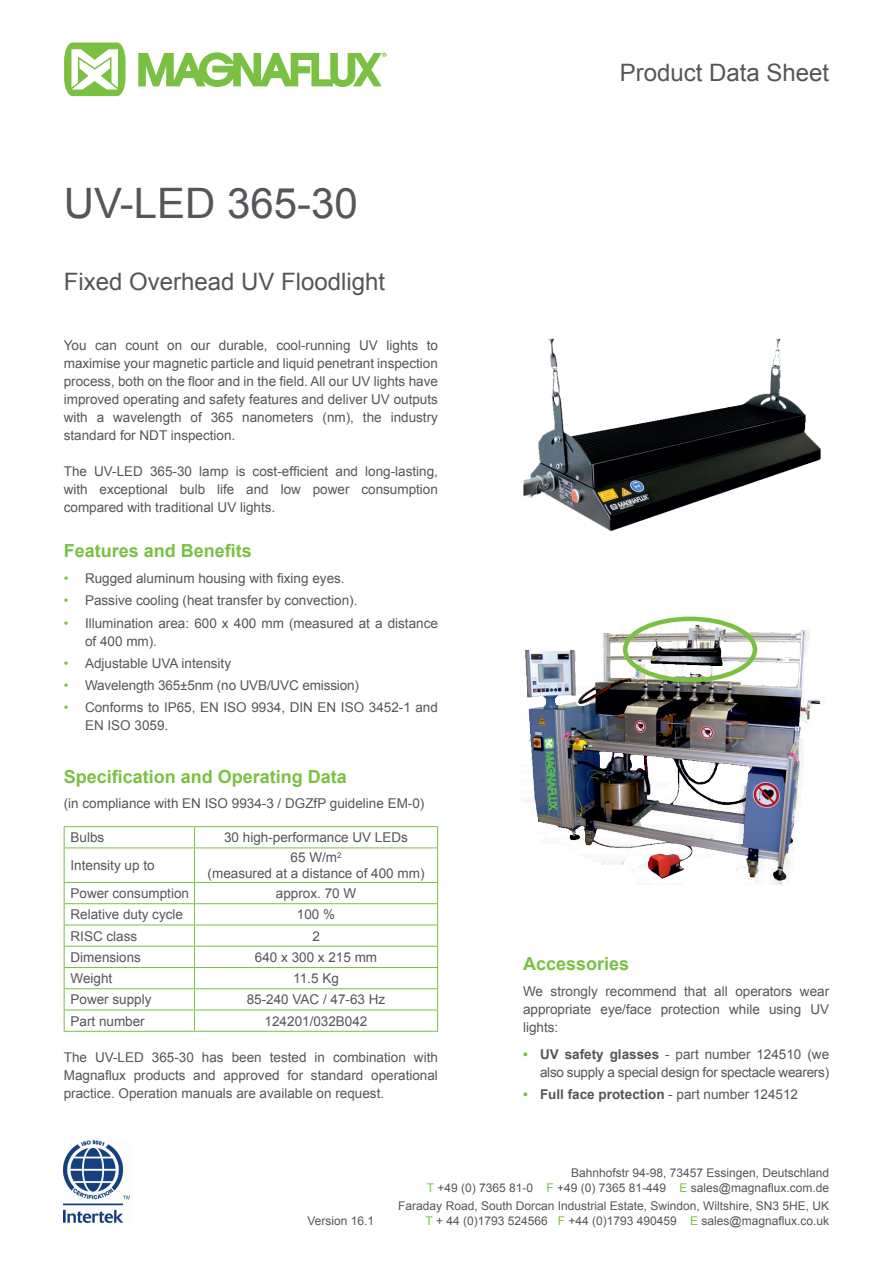
<style>
.page{position:relative;width:893px;height:1263px;background:#fff}
.page>*{position:absolute;margin:0;border:0;box-sizing:border-box;transform-origin:0 0}
.t1{font:42px "Arial";color:#55565a}
.t2{font:24px "Arial";color:#55565a}
.t3{font:700 18px "Arial";color:#7ac143}
.t4{font:13.5px/18px "Arial";color:#55565a;text-align:justify}
.t5{font:13.5px/18px "Arial";letter-spacing:-.02em;color:#55565a;text-align:right}
.t6{font:700 13.5px "Arial";color:#55565a}
.t7{font:12px/14.4px "Arial";color:#55565a;text-align:right}
.s1{color:#7ac143}
.s2{font-weight:700;color:#7ac143}
.s3{font-weight:700}
.s4{font-weight:400}
</style>
<div class="page">
<svg style="left:138px;top:52px;width:248px;height:35px"></svg>
<svg style="left:64px;top:43px;width:62px;height:53px"></svg>
<img style="left:523px;top:338px;width:298px;height:194px">
<img style="left:64px;top:1140px;width:66px;height:84px">
<svg style="left:195px;top:827px;width:242px;height:204px"></svg>
<hr style="left:64px;top:826px;width:131px;height:1px;background:#7ac143">
<svg style="left:64px;top:827px;width:1px;height:20px"></svg>
<hr style="left:195px;top:826px;width:243px;height:1px;background:#7ac143">
<svg style="left:194px;top:827px;width:1px;height:20px"></svg>
<svg style="left:437px;top:827px;width:1px;height:20px"></svg>
<hr style="left:64px;top:847px;width:131px;height:1px;background:#7ac143">
<hr style="left:64px;top:848px;width:1px;height:34px;background:#7ac143">
<hr style="left:195px;top:847px;width:243px;height:1px;background:#7ac143">
<hr style="left:194px;top:848px;width:1px;height:34px;background:#7ac143">
<hr style="left:437px;top:848px;width:1px;height:34px;background:#7ac143">
<hr style="left:64px;top:882px;width:131px;height:1px;background:#7ac143">
<hr style="left:195px;top:882px;width:243px;height:1px;background:#7ac143">
<hr style="left:64px;top:903px;width:131px;height:1px;background:#7ac143">
<hr style="left:195px;top:903px;width:243px;height:1px;background:#7ac143">
<hr style="left:64px;top:924px;width:131px;height:1px;background:#7ac143">
<hr style="left:195px;top:924px;width:243px;height:1px;background:#7ac143">
<hr style="left:64px;top:946px;width:131px;height:1px;background:#7ac143">
<hr style="left:195px;top:946px;width:243px;height:1px;background:#7ac143">
<hr style="left:64px;top:967px;width:131px;height:1px;background:#7ac143">
<hr style="left:195px;top:967px;width:243px;height:1px;background:#7ac143">
<hr style="left:64px;top:988px;width:131px;height:1px;background:#7ac143">
<hr style="left:195px;top:988px;width:243px;height:1px;background:#7ac143">
<hr style="left:64px;top:1010px;width:131px;height:1px;background:#7ac143">
<svg style="left:64px;top:883px;width:1px;height:148px"></svg>
<hr style="left:195px;top:1010px;width:243px;height:1px;background:#7ac143">
<svg style="left:194px;top:883px;width:1px;height:148px"></svg>
<svg style="left:437px;top:883px;width:1px;height:148px"></svg>
<hr style="left:64px;top:1031px;width:131px;height:1px;background:#7ac143">
<hr style="left:195px;top:1031px;width:243px;height:1px;background:#7ac143">
<img style="left:525px;top:621px;width:296px;height:263px">
<div style="left:623px;top:617px;width:134px;height:65px;border:4px solid #7ac143;border-radius:50%"></div>
<h1 class="t1" style="left:64px;top:175px;width:296px">UV-LED 365-30</h1>
<h2 class="t2" style="left:64px;top:265px;width:323px">Fixed Overhead UV Floodlight</h2>
<p class="t4" style="left:64px;top:336px;width:376px">You can count on our durable, cool-running UV lights to maximise your magnetic particle and liquid penetrant inspection process, both on the floor and in the field. All our UV lights have improved operating and safety features and deliver UV outputs with a wavelength of 365 nanometers (nm), the industry standard for NDT inspection.</p>
<p class="t4" style="left:64px;top:462px;width:376px">The UV-LED 365-30 lamp is cost-efficient and long-lasting, with exceptional bulb life and low power consumption compared with traditional UV lights.</p>
<h3 class="t3" style="left:64px;top:538px;width:190px">Features and Benefits</h3>
<p class="t4" style="left:64px;top:569px;width:282px"><span class="s1">•</span> Rugged aluminum housing with fixing eyes.</p>
<p class="t4" style="left:64px;top:592px;width:295px"><span class="s1">•</span> Passive cooling (heat transfer by convection).</p>
<p class="t4" style="left:85px;top:614px;width:354px;text-indent:-21px"><span class="s1">•</span> Illumination area: 600 x 400 mm (measured at a distance of 400 mm).</p>
<p class="t4" style="left:64px;top:654px;width:169px"><span class="s1">•</span> Adjustable UVA intensity</p>
<p class="t4" style="left:64px;top:676px;width:297px"><span class="s1">•</span> Wavelength 365±5nm (no UVB/UVC emission)</p>
<p class="t4" style="left:85px;top:699px;width:354px;text-indent:-21px"><span class="s1">•</span> Conforms to IP65, EN ISO 9934, DIN EN ISO 3452-1 and<br>EN ISO 3059.</p>
<h3 class="t3" style="left:64px;top:764px;width:285px">Specification and Operating Data</h3>
<p class="t4" style="left:64px;top:794px;width:362px">(in compliance with EN ISO 9934-3 / DGZfP guideline EM-0)</p>
<p class="t4" style="left:71px;top:828px;width:35px">Bulbs</p>
<p class="t4" style="left:224px;top:828px;width:185px">30 high-performance UV LEDs</p>
<p class="t4" style="left:71px;top:856px;width:86px">Intensity up to</p>
<p class="t4" style="left:208px;top:849px;width:218px;line-height:16.2px;text-align:center">65 W/m<sup>2<br></sup>(measured at a distance of 400 mm)</p>
<p class="t4" style="left:71px;top:884px;width:120px">Power consumption</p>
<p class="t4" style="left:276px;top:884px;width:82px">approx. 70 W</p>
<p class="t4" style="left:71px;top:906px;width:114px">Relative duty cycle</p>
<p class="t4" style="left:297px;top:906px;width:40px">100 %</p>
<p class="t4" style="left:71px;top:927px;width:68px">RISC class</p>
<p class="t4" style="left:312px;top:927px;width:9px">2</p>
<p class="t4" style="left:71px;top:948px;width:72px">Dimensions</p>
<p class="t4" style="left:255px;top:948px;width:124px">640 x 300 x 215 mm</p>
<p class="t4" style="left:71px;top:969px;width:43px">Weight</p>
<p class="t4" style="left:293px;top:969px;width:47px">11.5 Kg</p>
<p class="t4" style="left:71px;top:991px;width:83px">Power supply</p>
<p class="t4" style="left:247px;top:991px;width:140px">85-240 VAC / 47-63 Hz</p>
<p class="t4" style="left:71px;top:1012px;width:76px">Part number</p>
<p class="t4" style="left:265px;top:1012px;width:104px">124201/032B042</p>
<p class="t4" style="left:64px;top:1048px;width:376px">The UV-LED 365-30 has been tested in combination with Magnaflux products and approved for standard operational practice. Operation manuals are available on request.</p>
<h2 class="t2" style="left:620px;top:57px;width:211px">Product Data Sheet</h2>
<h3 class="t3" style="left:523px;top:951px;width:108px">Accessories</h3>
<p class="t4" style="left:523px;top:983px;width:308px">We strongly recommend that all operators wear appropriate eye/face protection while using UV lights:</p>
<p class="t5" style="left:523px;top:1045px;width:308px"><span class="s2">•</span> <span class="s3">UV safety glasses</span> - part number 124510 (we also supply a special design for spectacle wearers)</p>
<p class="t6" style="left:523px;top:1085px;width:277px"><span class="s1">•</span> Full face protection <span class="s4">- part number 124512</span></p>
<p class="t7" style="left:307px;top:1213px;width:68px">Version 16.1</p>
<p class="t7" style="left:427px;top:1166px;width:404px">Bahnhofstr 94-98, 73457 Essingen, Deutschland<br><span class="s1">T</span> +49 (0) 7365 81-0 <span class="s1">F</span> +49 (0) 7365 81-449 <span class="s1">E</span> sales@magnaflux.com.de</p>
<p class="t7" style="left:398px;top:1199px;width:432px">Faraday Road, South Dorcan Industrial Estate, Swindon, Wiltshire, SN3 5HE, UK<br><span class="s1">T</span> + 44 (0)1793 524566 <span class="s1">F</span> +44 (0)1793 490459 <span class="s1">E</span> sales@magnaflux.co.uk</p>
</div>
